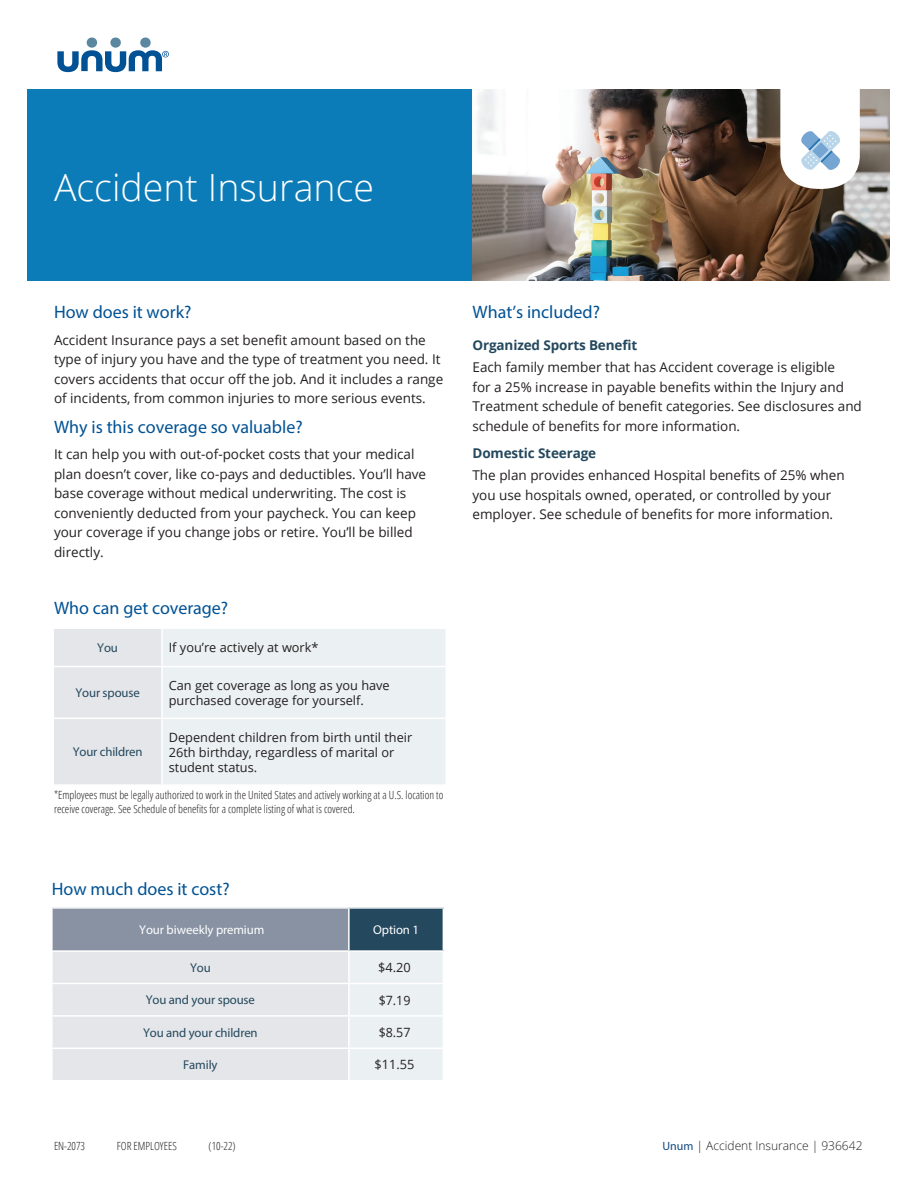
<style>
.page{position:relative;width:918px;height:1188px;background:#fff}
.page>*{position:absolute;margin:0;border:0;box-sizing:border-box;transform-origin:0 0}
.t1{font:300 37.5px "Open Sans";color:#fff}
.t2{font:18px "Myriad Pro";color:#005294}
.t3{font:13.5px/19.5px "Open Sans";color:#231f20}
.t4{font:700 13.5px "Open Sans";letter-spacing:-.01em;color:#24485e}
.t5{font:12.75px/15px "Open Sans";color:#231f20}
.t6{font:12.75px "Myriad Pro";letter-spacing:-.01em;color:#24485e}
.t7{font:12.75px "Myriad Pro";letter-spacing:-.01em;color:#fff}
.t8{font:12.75px "Open Sans";color:#242021}
.t9{font:300 12px "Open Sans";color:#231f20}
.t10{font:300 11.25px/13.5px "Open Sans Condensed";color:#231f20}
.s1{font-family:"Myriad Pro";font-weight:400;color:#124a81}
</style>
<div class="page">
<div style="left:27px;top:90px;width:863px;height:191px;background:#0b7cb7"></div>
<div style="left:87px;top:38px;width:10px;height:10px;background:#5c87a1;border-radius:50%"></div>
<div style="left:110px;top:38px;width:11px;height:10px;background:#5c87a1;border-radius:50%"></div>
<div style="left:140px;top:38px;width:11px;height:10px;background:#5c87a1;border-radius:50%"></div>
<svg style="left:57px;top:50px;width:112px;height:22px"></svg>
<img style="left:472px;top:90px;width:418px;height:191px">
<svg style="left:776px;top:89px;width:84px;height:101px;background:#e0e2e4"></svg>
<div style="left:54px;top:629px;width:107px;height:155px;background:#e4e6e9"></div>
<div style="left:163px;top:629px;width:283px;height:155px;background:#ebf0f2"></div>
<hr style="left:54px;top:666px;width:108px;height:1px;background:#fff">
<hr style="left:162px;top:666px;width:284px;height:1px;background:#fff">
<hr style="left:54px;top:718px;width:108px;height:1px;background:#fff">
<hr style="left:162px;top:718px;width:284px;height:1px;background:#fff">
<div style="left:52px;top:908px;width:297px;height:43px;background:#8892a2"></div>
<div style="left:349px;top:908px;width:94px;height:43px;background:#24485e"></div>
<svg style="left:53px;top:952px;width:390px;height:128px;background:#e5e8eb"></svg>
<hr style="left:51px;top:907px;width:298px;height:2px;background:#fff">
<hr style="left:51px;top:909px;width:2px;height:41px;background:#fff">
<hr style="left:349px;top:907px;width:95px;height:2px;background:#fff">
<hr style="left:348px;top:909px;width:2px;height:41px;background:#fff">
<hr style="left:51px;top:950px;width:298px;height:2px;background:#fff">
<hr style="left:349px;top:950px;width:95px;height:2px;background:#fff">
<hr style="left:348px;top:952px;width:2px;height:31px;background:#fff">
<hr style="left:51px;top:983px;width:298px;height:1px;background:#fff">
<hr style="left:349px;top:983px;width:95px;height:1px;background:#fff">
<hr style="left:348px;top:984px;width:2px;height:31px;background:#fff">
<hr style="left:51px;top:1015px;width:298px;height:2px;background:#fff">
<hr style="left:349px;top:1015px;width:95px;height:2px;background:#fff">
<hr style="left:348px;top:1017px;width:2px;height:31px;background:#fff">
<hr style="left:51px;top:1048px;width:298px;height:1px;background:#fff">
<hr style="left:349px;top:1048px;width:95px;height:1px;background:#fff">
<hr style="left:348px;top:1049px;width:2px;height:31px;background:#fff">
<h1 class="t1" style="left:54px;top:162px;width:322px">Accident Insurance</h1>
<h2 class="t2" style="left:54px;top:301px;width:139px">How does it work?</h2>
<p class="t3" style="left:54px;top:330px;width:391px">Accident Insurance pays a set benefit amount based on the type of injury you have and the type of treatment you need. It covers accidents that occur off the job. And it includes a range of incidents, from common injuries to more serious events.</p>
<h2 class="t2" style="left:54px;top:416px;width:250px">Why is this coverage so valuable?</h2>
<p class="t3" style="left:54px;top:444px;width:374px">It can help you with out-of-pocket costs that your medical plan doesn’t cover, like co-pays and deductibles. You’ll have base coverage without medical underwriting. The cost is conveniently deducted from your paycheck. You can keep your coverage if you change jobs or retire. You’ll be billed directly.</p>
<h2 class="t2" style="left:54px;top:597px;width:176px">Who can get coverage?</h2>
<p class="t6" style="left:97px;top:640px;width:22px">You</p>
<p class="t5" style="left:169px;top:640px;width:151px">If you’re actively at work*</p>
<p class="t6" style="left:75px;top:685px;width:66px">Your spouse</p>
<p class="t5" style="left:169px;top:677px;width:223px">Can get coverage as long as you have purchased coverage for yourself.</p>
<p class="t6" style="left:73px;top:744px;width:71px">Your children</p>
<p class="t5" style="left:169px;top:729px;width:245px">Dependent children from birth until their<br>26th birthday, regardless of marital or student status.</p>
<p class="t10" style="left:54px;top:788px;width:391px">*Employees must be legally authorized to work in the United States and actively working at a U.S. location to receive coverage. See Schedule of benefits for a complete listing of what is covered.</p>
<h2 class="t2" style="left:52px;top:878px;width:179px">How much does it cost?</h2>
<p class="t7" style="left:139px;top:922px;width:127px">Your biweekly premium</p>
<p class="t6" style="left:190px;top:960px;width:22px">You</p>
<p class="t6" style="left:146px;top:992px;width:111px">You and your spouse</p>
<p class="t6" style="left:143px;top:1025px;width:116px">You and your children</p>
<p class="t6" style="left:183px;top:1057px;width:36px">Family</p>
<p class="t7" style="left:373px;top:922px;width:47px">Option 1</p>
<p class="t8" style="left:378px;top:959px;width:34px">$4.20</p>
<p class="t8" style="left:379px;top:991px;width:33px">$7.19</p>
<p class="t8" style="left:379px;top:1024px;width:33px">$8.57</p>
<p class="t8" style="left:375px;top:1056px;width:41px">$11.55</p>
<h2 class="t2" style="left:472px;top:301px;width:129px">What’s included?</h2>
<p class="t4" style="left:472px;top:336px;width:166px">Organized Sports Benefit</p>
<p class="t3" style="left:472px;top:357px;width:391px">Each family member that has Accident coverage is eligible<br>for a 25% increase in payable benefits within the Injury and Treatment schedule of benefit categories. See disclosures and schedule of benefits for more information.</p>
<p class="t4" style="left:472px;top:444px;width:125px">Domestic Steerage</p>
<p class="t3" style="left:472px;top:465px;width:374px">The plan provides enhanced Hospital benefits of 25% when you use hospitals owned, operated, or controlled by your employer. See schedule of benefits for more information.</p>
<p class="t10" style="left:54px;top:1139px;width:33px">EN-2073</p>
<p class="t10" style="left:117px;top:1139px;width:61px">FOR EMPLOYEES</p>
<p class="t10" style="left:209px;top:1139px;width:29px">(10-22)</p>
<p class="t9" style="left:662px;top:1137px;width:202px"><span class="s1">Unum</span> | Accident Insurance | 936642</p>
</div>
